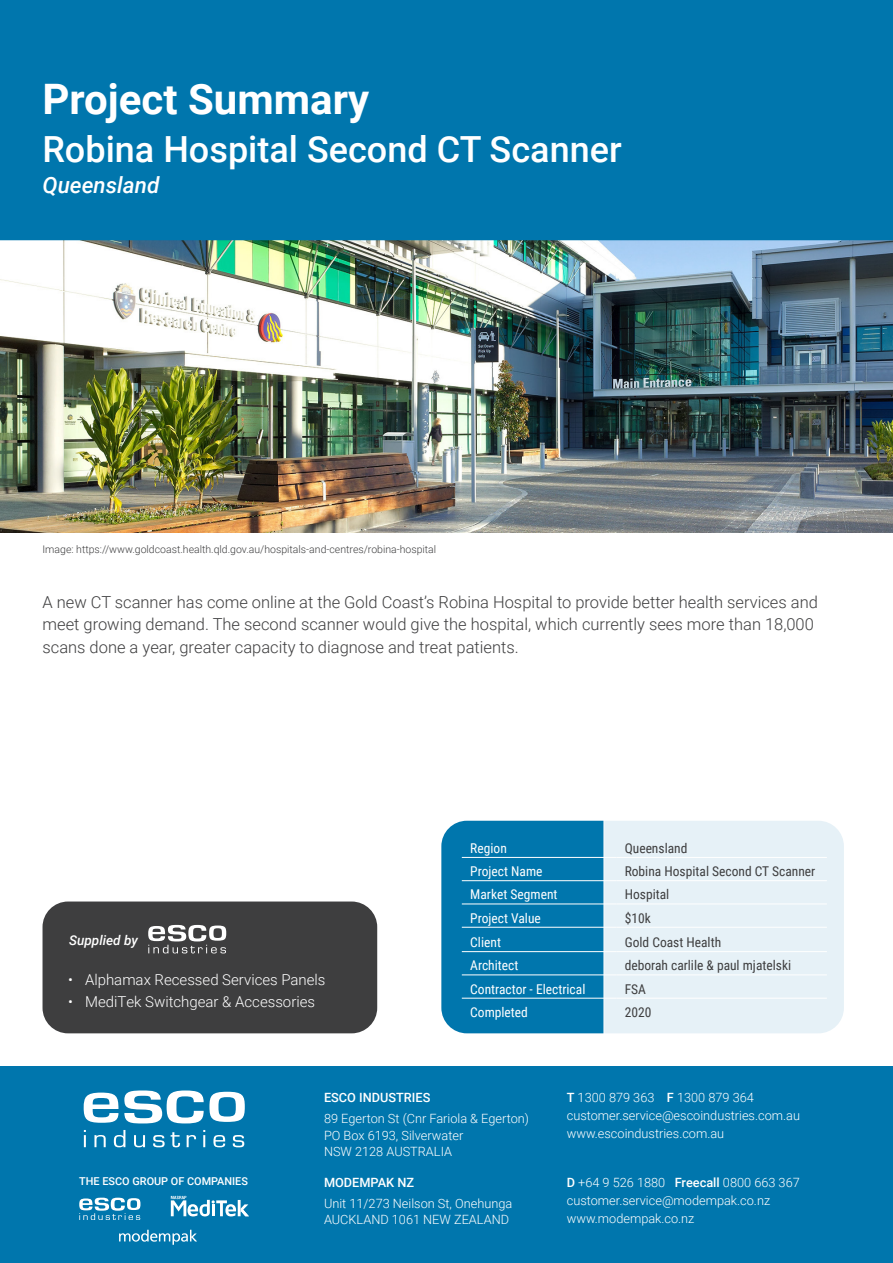
<style>
.page{position:relative;width:893px;height:1263px;background:#fff}
.page>*{position:absolute;margin:0;border:0;box-sizing:border-box;transform-origin:0 0}
.t1{font:700 42px "Roboto";color:#fff}
.t2{font:500 36px "Roboto";color:#fff}
.t3{font:italic 500 22.5px "Roboto";color:#fff}
.t4{font:300 16.5px/22.5px "Roboto";color:#3e3e3f}
.t5{font:300 15px "Roboto";color:#fff}
.t6{font:13.5px "Roboto Condensed";color:#3e3e3f}
.t7{font:13.5px "Roboto Condensed";color:#fff}
.t8{font:italic 500 13.5px "Roboto";color:#fff}
.t9{font:300 12.75px/16.5px "Roboto";color:#fff}
.t10{font:500 12.75px "Roboto";color:#fff}
.t11{font:500 10.95px "Roboto";color:#fff}
.t12{font:300 10.5px "Roboto";color:#3e3e3f}
.s1{font-weight:500}
</style>
<div class="page">
<div style="left:0;top:1066px;width:893px;height:197px;background:#0076ad"></div>
<div style="left:441px;top:821px;width:162px;height:212px;background:#0076ad"></div>
<div style="left:604px;top:821px;width:240px;height:212px;background:#e6f1f7"></div>
<hr style="left:616px;top:857px;width:211px;height:1px;background:#fff">
<hr style="left:616px;top:880px;width:211px;height:1px;background:#fff">
<hr style="left:616px;top:904px;width:211px;height:1px;background:#fff">
<hr style="left:616px;top:927px;width:211px;height:1px;background:#fff">
<hr style="left:616px;top:951px;width:211px;height:1px;background:#fff">
<hr style="left:616px;top:975px;width:211px;height:1px;background:#fff">
<hr style="left:462px;top:857px;width:154px;height:1px;background:#fff">
<hr style="left:462px;top:880px;width:154px;height:1px;background:#fff">
<hr style="left:462px;top:904px;width:154px;height:1px;background:#fff">
<hr style="left:462px;top:927px;width:154px;height:1px;background:#fff">
<hr style="left:462px;top:951px;width:154px;height:1px;background:#fff">
<hr style="left:462px;top:975px;width:154px;height:1px;background:#fff">
<hr style="left:462px;top:998px;width:154px;height:1px;background:#fff">
<hr style="left:616px;top:998px;width:211px;height:1px;background:#fff">
<img style="left:0;top:240px;width:893px;height:292px">
<div style="left:0;top:0;width:893px;height:240px;background:#0076ad"></div>
<div style="left:43px;top:901px;width:334px;height:132px;background:#3e3e3f;border-radius:26px"></div>
<svg style="left:148px;top:925px;width:78px;height:28px"></svg>
<svg style="left:84px;top:1092px;width:34px;height:31px"></svg>
<svg style="left:124px;top:1090px;width:121px;height:33px"></svg>
<svg style="left:84px;top:1130px;width:2px;height:17px"></svg>
<svg style="left:94px;top:1135px;width:12px;height:12px"></svg>
<svg style="left:114px;top:1130px;width:11px;height:17px"></svg>
<svg style="left:134px;top:1135px;width:11px;height:12px"></svg>
<svg style="left:153px;top:1135px;width:12px;height:12px"></svg>
<svg style="left:171px;top:1132px;width:9px;height:15px"></svg>
<svg style="left:187px;top:1135px;width:9px;height:12px"></svg>
<svg style="left:203px;top:1130px;width:2px;height:17px"></svg>
<svg style="left:213px;top:1135px;width:12px;height:12px"></svg>
<svg style="left:233px;top:1135px;width:11px;height:12px"></svg>
<svg style="left:79px;top:1198px;width:61px;height:22px"></svg>
<svg style="left:171px;top:1196px;width:78px;height:20px"></svg>
<svg style="left:119px;top:1230px;width:78px;height:15px"></svg>
<p class="t1" style="left:43px;top:70px;width:328px">Project Summary</p>
<p class="t2" style="left:43px;top:124px;width:581px">Robina Hospital Second CT Scanner</p>
<p class="t3" style="left:43px;top:169px;width:118px">Queensland</p>
<p class="t12" style="left:43px;top:542px;width:395px">Image: https://www.goldcoast.health.qld.gov.au/hospitals-and-centres/robina-hospital</p>
<p class="t4" style="left:43px;top:590px;width:777px">A new CT scanner has come online at the Gold Coast’s Robina Hospital to provide better health services and meet growing demand. The second scanner would give the hospital, which currently sees more than 18,000 scans done a year, greater capacity to diagnose and treat patients.</p>
<p class="t8" style="left:69px;top:931px;width:70px">Supplied by</p>
<p class="t5" style="left:68px;top:969px;width:259px">• Alphamax Recessed Services Panels</p>
<p class="t5" style="left:68px;top:991px;width:249px">• MediTek Switchgear &amp; Accessories</p>
<p class="t7" style="left:470px;top:838px;width:38px">Region</p>
<p class="t6" style="left:625px;top:838px;width:64px">Queensland</p>
<p class="t7" style="left:470px;top:862px;width:74px">Project Name</p>
<p class="t6" style="left:625px;top:862px;width:192px">Robina Hospital Second CT Scanner</p>
<p class="t7" style="left:470px;top:885px;width:89px">Market Segment</p>
<p class="t6" style="left:625px;top:885px;width:46px">Hospital</p>
<p class="t7" style="left:470px;top:908px;width:72px">Project Value</p>
<p class="t6" style="left:625px;top:908px;width:28px">$10k</p>
<p class="t7" style="left:470px;top:932px;width:32px">Client</p>
<p class="t6" style="left:625px;top:932px;width:98px">Gold Coast Health</p>
<p class="t7" style="left:470px;top:956px;width:50px">Architect</p>
<p class="t6" style="left:625px;top:956px;width:168px">deborah carlile &amp; paul mjatelski</p>
<p class="t7" style="left:470px;top:979px;width:117px">Contractor - Electrical</p>
<p class="t6" style="left:625px;top:979px;width:23px">FSA</p>
<p class="t7" style="left:470px;top:1003px;width:59px">Completed</p>
<p class="t6" style="left:625px;top:1003px;width:28px">2020</p>
<p class="t11" style="left:79px;top:1173px;width:170px">THE ESCO GROUP OF COMPANIES</p>
<p class="t10" style="left:324px;top:1089px;width:108px">ESCO INDUSTRIES</p>
<p class="t9" style="left:324px;top:1110px;width:207px">89 Egerton St (Cnr Fariola &amp; Egerton)</p>
<p class="t9" style="left:324px;top:1126px;width:141px">PO Box 6193, Silverwater<br>NSW 2128 AUSTRALIA</p>
<p class="t10" style="left:324px;top:1173px;width:92px">MODEMPAK NZ</p>
<p class="t9" style="left:324px;top:1194px;width:190px">Unit 11/273 Neilson St, Onehunga</p>
<p class="t9" style="left:324px;top:1211px;width:187px">AUCKLAND 1061 NEW ZEALAND</p>
<p class="t9" style="left:567px;top:1089px;width:189px"><span class="s1">T</span> 1300 879 363 <span class="s1">F</span> 1300 879 364</p>
<p class="t9" style="left:567px;top:1107px;width:235px">customer.service@escoindustries.com.au</p>
<p class="t9" style="left:567px;top:1125px;width:159px">www.escoindustries.com.au</p>
<p class="t9" style="left:567px;top:1173px;width:234px"><span class="s1">D</span> +64 9 526 1880 <span class="s1">Freecall</span> 0800 663 367</p>
<p class="t9" style="left:567px;top:1191px;width:205px">customer.service@modempak.co.nz</p>
<p class="t9" style="left:567px;top:1209px;width:129px">www.modempak.co.nz</p>
</div>
